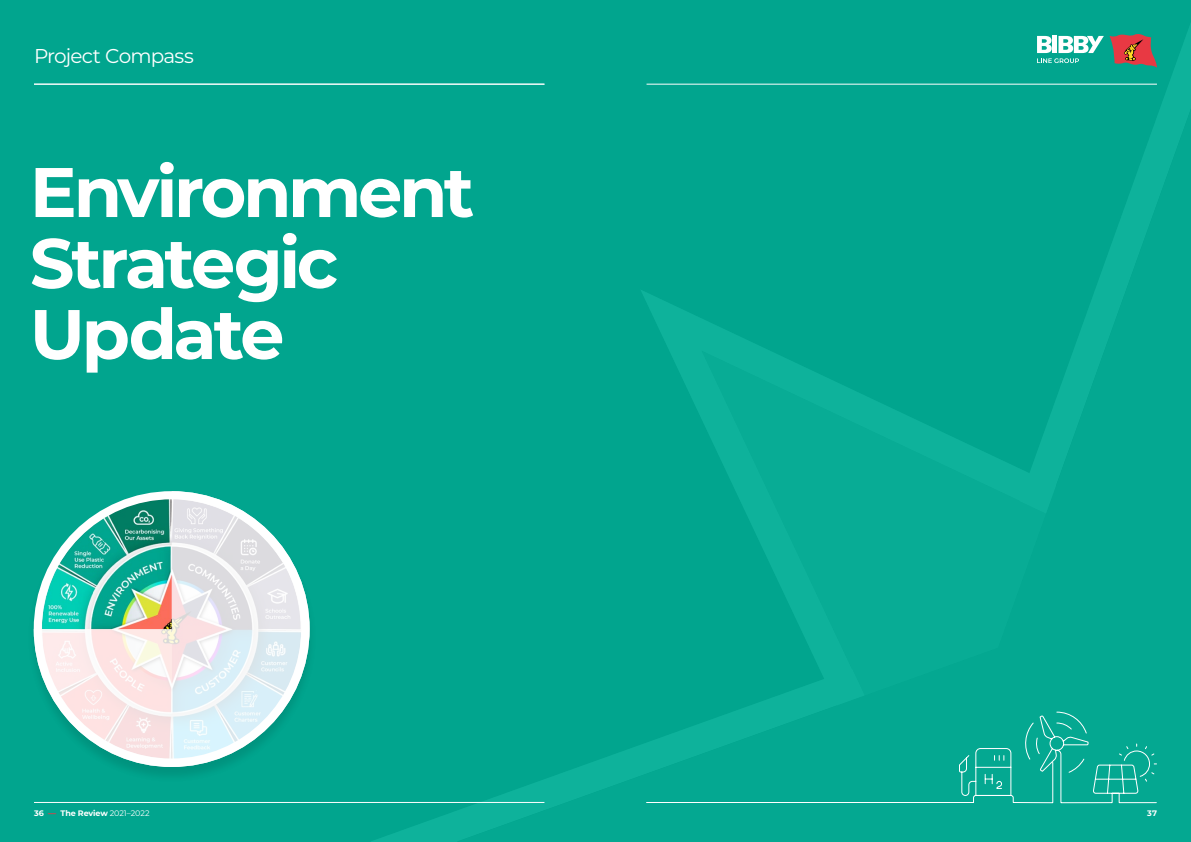
<style>
.page{position:relative;width:1191px;height:842px;background:#01a58e}
.page>*{position:absolute;margin:0;border:0;box-sizing:border-box;transform-origin:0 0}
.t1{font:700 70px/71px "Montserrat";letter-spacing:-.05em;color:#fff}
.t2{font:20px "Montserrat";letter-spacing:-.04em;color:#fff}
.Folios{font:700 8px "Montserrat";letter-spacing:-.005em;color:#fff}
.s1{color:#e83943}
.s2{font-weight:400}
</style>
<div class="page">
<svg style="left:34px;top:491px;width:276px;height:276px"></svg>
<svg style="left:1037px;top:36px;width:66px;height:27px"></svg>
<svg style="left:1109px;top:34px;width:48px;height:34px"></svg>
<hr style="left:646px;top:84px;width:511px;height:1px;background:#fff">
<svg style="left:646px;top:712px;width:510px;height:91px"></svg>
<hr style="left:34px;top:802px;width:510px;height:1px;background:#fff">
<hr style="left:34px;top:84px;width:510px;height:1px;background:#fff">
<h1 class="t2" style="left:34px;top:42px;width:161px">Project Compass</h1>
<h1 class="t1" style="left:30px;top:153px;width:446px">Environment<br>Strategic<br>Update</h1>
<p class="Folios" style="left:34px;top:807px;width:117px">36 <span class="s1">—</span> The Review <span class="s2">2021–2022</span></p>
<p class="Folios" style="left:1147px;top:807px;width:11px">37</p>
</div>
